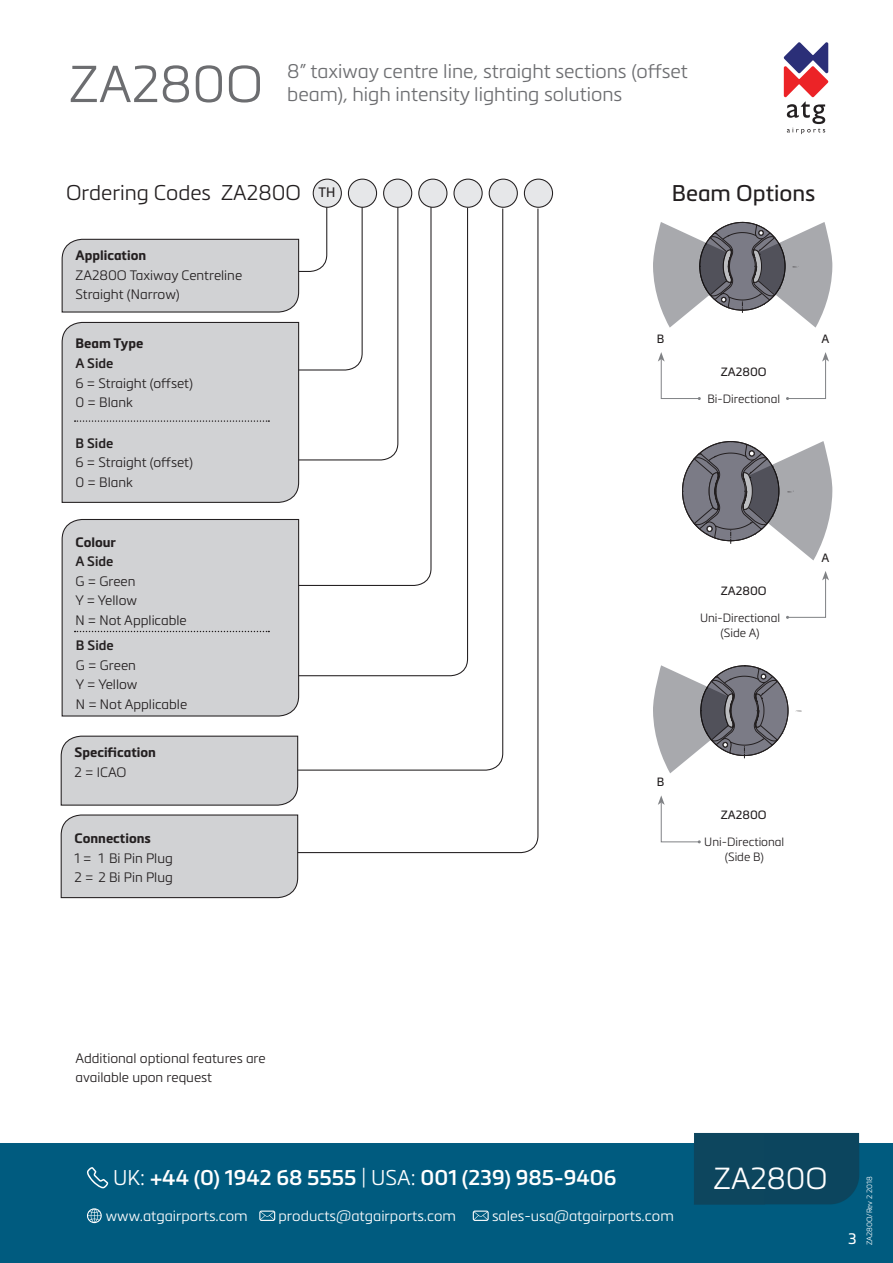
<style>
.page{position:relative;width:893px;height:1263px;background:#fff}
.page>*{position:absolute;margin:0;border:0;box-sizing:border-box;transform-origin:0 0}
.t1{font:300 51px "Metronic Pro";color:#6c6d70}
.t2{font:300 30px "Metronic Pro";color:#fff}
.t3{font:22.35px "Metronic Pro";color:#231f20}
.t4{font:600 21px "Metronic Pro";color:#fff}
.t5{font:300 21px "Metronic Pro";color:#231f20}
.t6{font:300 19.5px/22.5px "Metronic Pro";color:#6c6d70}
.t7{font:15px "Metronic Pro";color:#fff}
.t8{font:300 14.55px "Metronic Pro";color:#fff}
.t9{font:300 13.5px/19.5px "Metronic Pro";color:#231f20}
.t10{font:700 13.5px "Metronic Pro";color:#231f20}
.t11{font:600 13.5px "Metronic Pro";color:#231f20}
.t12{font:13.5px "Metronic Pro";color:#231f20}
.t13{font:300 11.85px "Metronic Pro";color:#231f20}
.t14{font:11.85px "Metronic Pro";color:#231f20}
.t15{font:300 7.5px "Metronic Pro";color:#fff}
.s1{font-weight:300}
</style>
<div class="page">
<img style="left:0;top:1133px;width:893px;height:130px">
<svg style="left:784px;top:42px;width:44px;height:92px"></svg>
<svg style="left:299px;top:207px;width:240px;height:647px"></svg>
<div style="left:348px;top:179px;width:29px;height:28px;background:#e6e7e9;border-radius:50%"></div>
<div style="left:348px;top:179px;width:29px;height:29px;border:1px solid #231f20;border-radius:50%"></div>
<div style="left:384px;top:179px;width:28px;height:28px;background:#e6e7e9;border-radius:50%"></div>
<div style="left:383px;top:179px;width:29px;height:29px;border:1px solid #231f20;border-radius:50%"></div>
<div style="left:419px;top:179px;width:28px;height:28px;background:#e6e7e9;border-radius:50%"></div>
<div style="left:418px;top:179px;width:29px;height:29px;border:1px solid #231f20;border-radius:50%"></div>
<div style="left:454px;top:179px;width:28px;height:28px;background:#e6e7e9;border-radius:50%"></div>
<div style="left:453px;top:179px;width:30px;height:29px;border:1px solid #231f20;border-radius:50%"></div>
<div style="left:489px;top:179px;width:28px;height:28px;background:#e6e7e9;border-radius:50%"></div>
<div style="left:489px;top:179px;width:29px;height:29px;border:1px solid #231f20;border-radius:50%"></div>
<div style="left:524px;top:179px;width:28px;height:28px;background:#e6e7e9;border-radius:50%"></div>
<div style="left:524px;top:179px;width:29px;height:29px;border:1px solid #231f20;border-radius:50%"></div>
<div style="left:313px;top:179px;width:28px;height:28px;background:#e6e7e9;border-radius:50%"></div>
<div style="left:313px;top:179px;width:29px;height:29px;border:1px solid #231f20;border-radius:50%"></div>
<svg style="left:60px;top:735px;width:239px;height:71px;background:#cbccce"></svg>
<div style="left:60px;top:814px;width:239px;height:85px;background:#d1d2d4"></div>
<div style="left:61px;top:518px;width:239px;height:199px;background:#d1d2d4"></div>
<svg style="left:75px;top:631px;width:194px;height:1px"></svg>
<svg style="left:61px;top:201px;width:302px;height:302px"></svg>
<svg style="left:87px;top:1208px;width:15px;height:15px"></svg>
<svg style="left:259px;top:1210px;width:16px;height:11px"></svg>
<svg style="left:473px;top:1210px;width:16px;height:11px"></svg>
<svg style="left:87px;top:1167px;width:21px;height:21px"></svg>
<svg style="left:653px;top:221px;width:179px;height:107px"></svg>
<svg style="left:682px;top:441px;width:150px;height:119px"></svg>
<svg style="left:795px;top:710px;width:7px;height:2px"></svg>
<svg style="left:653px;top:665px;width:136px;height:108px"></svg>
<svg style="left:658px;top:352px;width:43px;height:48px"></svg>
<svg style="left:658px;top:795px;width:43px;height:48px"></svg>
<svg style="left:786px;top:352px;width:43px;height:48px"></svg>
<svg style="left:786px;top:571px;width:43px;height:48px"></svg>
<p class="t1" style="left:69px;top:50px;width:196px">ZA280O</p>
<p class="t6" style="left:287px;top:60px;width:402px">8” taxiway centre line, straight sections (offset beam), high intensity lighting solutions</p>
<p class="t5" style="left:66px;top:178px;width:236px">Ordering Codes ZA280O</p>
<p class="t10" style="left:75px;top:247px;width:72px">Application</p>
<p class="t9" style="left:75px;top:265px;width:168px">ZA280O Taxiway Centreline<br>Straight (Narrow)</p>
<p class="t10" style="left:75px;top:335px;width:69px">Beam Type</p>
<p class="t11" style="left:75px;top:355px;width:39px">A Side</p>
<p class="t9" style="left:75px;top:372px;width:119px">6 = Straight (offset)</p>
<p class="t9" style="left:75px;top:392px;width:59px">0 = Blank</p>
<p class="t11" style="left:75px;top:434px;width:39px">B Side</p>
<p class="t9" style="left:75px;top:452px;width:119px">6 = Straight (offset)</p>
<p class="t9" style="left:75px;top:471px;width:59px">0 = Blank</p>
<p class="t12" style="left:319px;top:182px;width:18px">TH</p>
<p class="t10" style="left:75px;top:533px;width:42px">Colour</p>
<p class="t11" style="left:75px;top:553px;width:39px">A Side</p>
<p class="t9" style="left:75px;top:571px;width:62px">G = Green</p>
<p class="t9" style="left:75px;top:590px;width:63px">Y = Yellow</p>
<p class="t9" style="left:75px;top:610px;width:113px">N = Not Applicable</p>
<p class="t11" style="left:76px;top:637px;width:39px">B Side</p>
<p class="t9" style="left:76px;top:655px;width:62px">G = Green</p>
<p class="t9" style="left:76px;top:674px;width:63px">Y = Yellow</p>
<p class="t9" style="left:76px;top:694px;width:113px">N = Not Applicable</p>
<p class="t10" style="left:75px;top:744px;width:83px">Specification</p>
<p class="t9" style="left:75px;top:762px;width:54px">2 = ICAO</p>
<p class="t10" style="left:75px;top:830px;width:78px">Connections</p>
<p class="t9" style="left:75px;top:847px;width:100px">1 = 1 Bi Pin Plug</p>
<p class="t9" style="left:75px;top:867px;width:100px">2 = 2 Bi Pin Plug</p>
<p class="t9" style="left:75px;top:1048px;width:192px">Additional optional features are available upon request</p>
<p class="t3" style="left:672px;top:177px;width:145px">Beam Options</p>
<p class="t14" style="left:657px;top:330px;width:9px">B</p>
<p class="t14" style="left:721px;top:363px;width:47px">ZA280O</p>
<p class="t13" style="left:707px;top:391px;width:74px">Bi-Directional</p>
<p class="t14" style="left:821px;top:330px;width:9px">A</p>
<p class="t14" style="left:721px;top:582px;width:47px">ZA280O</p>
<p class="t13" style="left:700px;top:610px;width:82px">Uni-Directional</p>
<p class="t13" style="left:720px;top:625px;width:41px">(Side A)</p>
<p class="t14" style="left:821px;top:549px;width:9px">A</p>
<p class="t14" style="left:657px;top:773px;width:9px">B</p>
<p class="t14" style="left:721px;top:807px;width:47px">ZA280O</p>
<p class="t13" style="left:704px;top:833px;width:82px">Uni-Directional</p>
<p class="t13" style="left:725px;top:848px;width:41px">(Side B)</p>
<p class="t4" style="left:113px;top:1165px;width:505px"><span class="s1">UK:</span> +44 (0) 1942 68 5555 <span class="s1">| USA:</span> 001 (239) 985-9406</p>
<p class="t8" style="left:106px;top:1206px;width:143px">www.atgairports.com</p>
<p class="t8" style="left:279px;top:1206px;width:179px">products@atgairports.com</p>
<p class="t8" style="left:492px;top:1206px;width:183px">sales-usa@atgairports.com</p>
<p class="t2" style="left:713px;top:1158px;width:116px">ZA280O</p>
<p class="t15" style="left:864px;top:1245px;width:70px;rotate:-90deg">ZA280O/Rev 2 2018</p>
<p class="t7" style="left:848px;top:1228px;width:10px">3</p>
</div>
